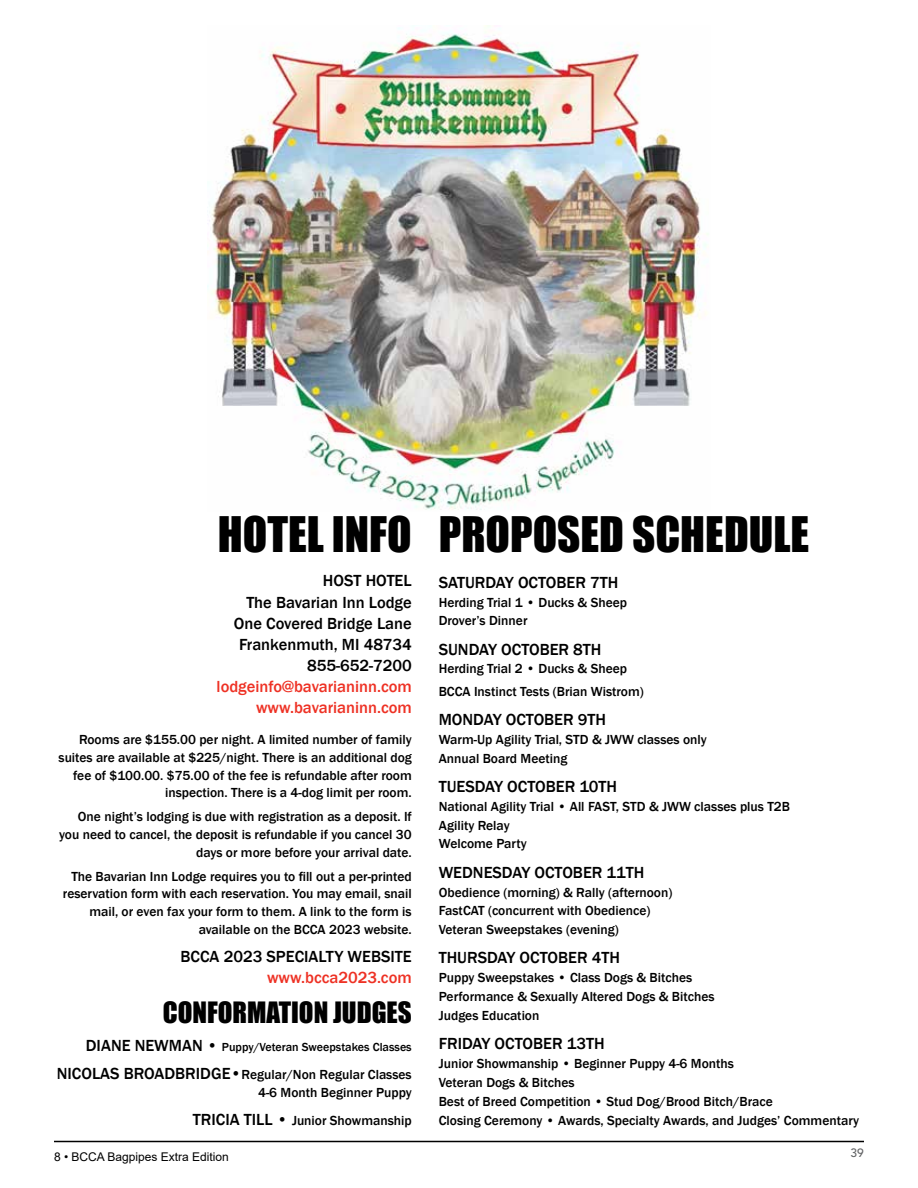
<style>
.page{position:relative;width:918px;height:1188px;background:#fff}
.page>*{position:absolute;margin:0;border:0;box-sizing:border-box;transform-origin:0 0}
.t1{font:45px "Impact";color:#000}
.t2{font:27px "Impact";color:#000}
.t3{font:500 16.5px/21.1px "Franklin Gothic";color:#000;text-align:right}
.t4{font:500 16.5px/21.1px "Franklin Gothic";color:#ee3124;text-align:right}
.t5{font:500 13.5px/18.9px "Franklin Gothic";color:#000}
.t6{font:500 12px "Franklin Gothic";color:#000}
.t7{font:12px "Arial";color:#000}
.t8{font:500 12px "Avenir LT Std";color:#636466}
.s1{font-size:16.5px}
</style>
<div class="page">
<hr style="left:54px;top:1141px;width:810px;height:1px;background:#000">
<img style="left:207px;top:25px;width:501px;height:485px">
<h1 class="t1" style="left:218px;top:499px;width:195px">HOTEL INFO</h1>
<p class="t3" style="left:234px;top:570px;width:179px">HOST HOTEL<br>The Bavarian Inn Lodge<br>One Covered Bridge Lane<br>Frankenmuth, MI 48734<br>855-652-7200</p>
<p class="t4" style="left:217px;top:676px;width:197px">lodgeinfo@bavarianinn.com www.bavarianinn.com</p>
<p class="t5" style="left:59px;top:731px;width:355px;line-height:17.5px;text-align:right">Rooms are $155.00 per night. A limited number of family suites are available at $225/night. There is an additional dog fee of $100.00. $75.00 of the fee is refundable after room inspection. There is a 4-dog limit per room.</p>
<p class="t5" style="left:59px;top:808px;width:354px;line-height:17.5px;text-align:right">One night’s lodging is due with registration as a deposit. If you need to cancel, the deposit is refundable if you cancel 30 days or more before your arrival date.</p>
<p class="t5" style="left:63px;top:868px;width:350px;line-height:17.5px;text-align:right">The Bavarian Inn Lodge requires you to fill out a per-printed reservation form with each reservation. You may email, snail mail, or even fax your form to them. A link to the form is available on the BCCA 2023 website.</p>
<p class="t3" style="left:181px;top:946px;width:233px">BCCA 2023 SPECIALTY WEBSITE</p>
<p class="t4" style="left:267px;top:967px;width:146px">www.bcca2023.com</p>
<h2 class="t2" style="left:163px;top:992px;width:250px">CONFORMATION JUDGES</h2>
<p class="t6" style="left:86px;top:1040px;width:327px"><span class="s1">DIANE NEWMAN •</span> Puppy/Veteran Sweepstakes Classes</p>
<p class="t5" style="left:57px;top:1066px;width:357px;line-height:17.5px;text-align:right"><span class="s1">NICOLAS BROADBRIDGE•</span>Regular/Non Regular Classes<br>4-6 Month Beginner Puppy</p>
<p class="t5" style="left:193px;top:1111px;width:220px"><span class="s1">TRICIA TILL •</span> Junior Showmanship</p>
<h1 class="t1" style="left:439px;top:499px;width:372px">PROPOSED SCHEDULE</h1>
<p class="t3" style="left:439px;top:572px;width:181px">SATURDAY OCTOBER 7TH</p>
<p class="t5" style="left:439px;top:593px;width:190px">Herding Trial 1 • Ducks &amp; Sheep<br>Drover’s Dinner</p>
<p class="t3" style="left:439px;top:639px;width:164px">SUNDAY OCTOBER 8TH</p>
<p class="t5" style="left:439px;top:658px;width:207px;line-height:22.5px">Herding Trial 2 • Ducks &amp; Sheep<br>BCCA Instinct Tests (Brian Wistrom)</p>
<p class="t3" style="left:439px;top:709px;width:169px">MONDAY OCTOBER 9TH</p>
<p class="t5" style="left:439px;top:730px;width:270px">Warm-Up Agility Trial, STD &amp; JWW classes only<br>Annual Board Meeting</p>
<p class="t3" style="left:439px;top:776px;width:180px">TUESDAY OCTOBER 10TH</p>
<p class="t5" style="left:439px;top:797px;width:353px">National Agility Trial • All FAST, STD &amp; JWW classes plus T2B<br>Agility Relay<br>Welcome Party</p>
<p class="t3" style="left:439px;top:862px;width:207px">WEDNESDAY OCTOBER 11TH</p>
<p class="t5" style="left:439px;top:883px;width:235px">Obedience (morning) &amp; Rally (afternoon)<br>FastCAT (concurrent with Obedience)<br>Veteran Sweepstakes (evening)</p>
<p class="t3" style="left:439px;top:948px;width:183px">THURSDAY OCTOBER 4TH</p>
<p class="t5" style="left:439px;top:968px;width:277px">Puppy Sweepstakes • Class Dogs &amp; Bitches<br>Performance &amp; Sexually Altered Dogs &amp; Bitches<br>Judges Education</p>
<p class="t3" style="left:439px;top:1033px;width:167px">FRIDAY OCTOBER 13TH</p>
<p class="t5" style="left:439px;top:1054px;width:422px">Junior Showmanship • Beginner Puppy 4-6 Months<br>Veteran Dogs &amp; Bitches<br>Best of Breed Competition • Stud Dog/Brood Bitch/Brace<br>Closing Ceremony • Awards, Specialty Awards, and Judges’ Commentary</p>
<p class="t7" style="left:54px;top:1149px;width:176px">8 • BCCA Bagpipes Extra Edition</p>
<p class="t8" style="left:851px;top:1145px;width:15px">39</p>
</div>
